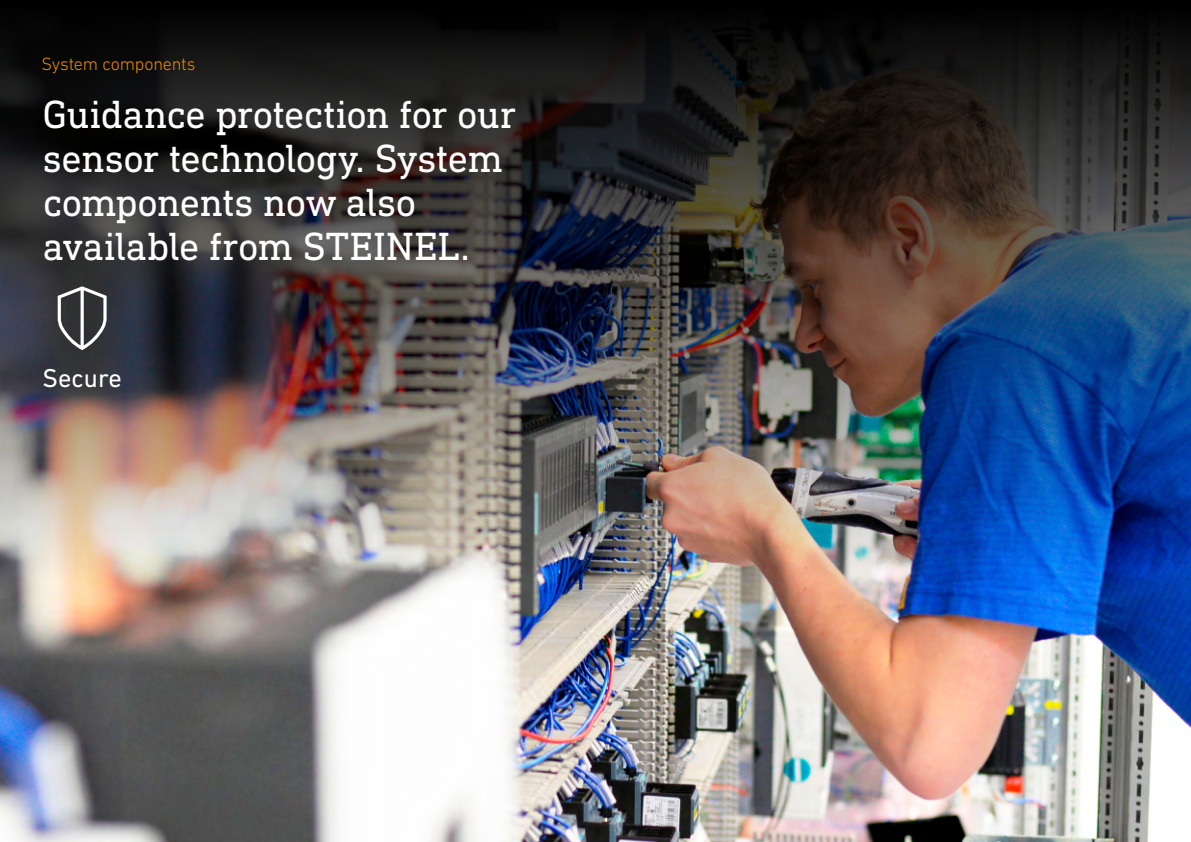
<style>
.page{position:relative;width:1191px;height:842px;background:#fff}
.page>*{position:absolute;margin:0;border:0;box-sizing:border-box;transform-origin:0 0}
.t1{font:40px/44px "DIN Next Slab Pro";letter-spacing:-.01em;color:#fff}
.t2{font:26.2px "DIN Next W1 G";color:#fff}
.t3{font:300 18px "DIN Next W1 G";letter-spacing:-.01em;color:#ef8a00}
</style>
<div class="page">
<img style="left:0;top:601px;width:1191px;height:241px">
<img style="left:0;top:0;width:1191px;height:601px">
<svg style="left:58px;top:286px;width:49px;height:64px"></svg>
<p class="t3" style="left:42px;top:54px;width:155px">System components</p>
<p class="t1" style="left:43px;top:92px;width:475px">Guidance protection for our sensor technology. System components now also available from STEINEL.</p>
<p class="t2" style="left:43px;top:363px;width:81px">Secure</p>
</div>
